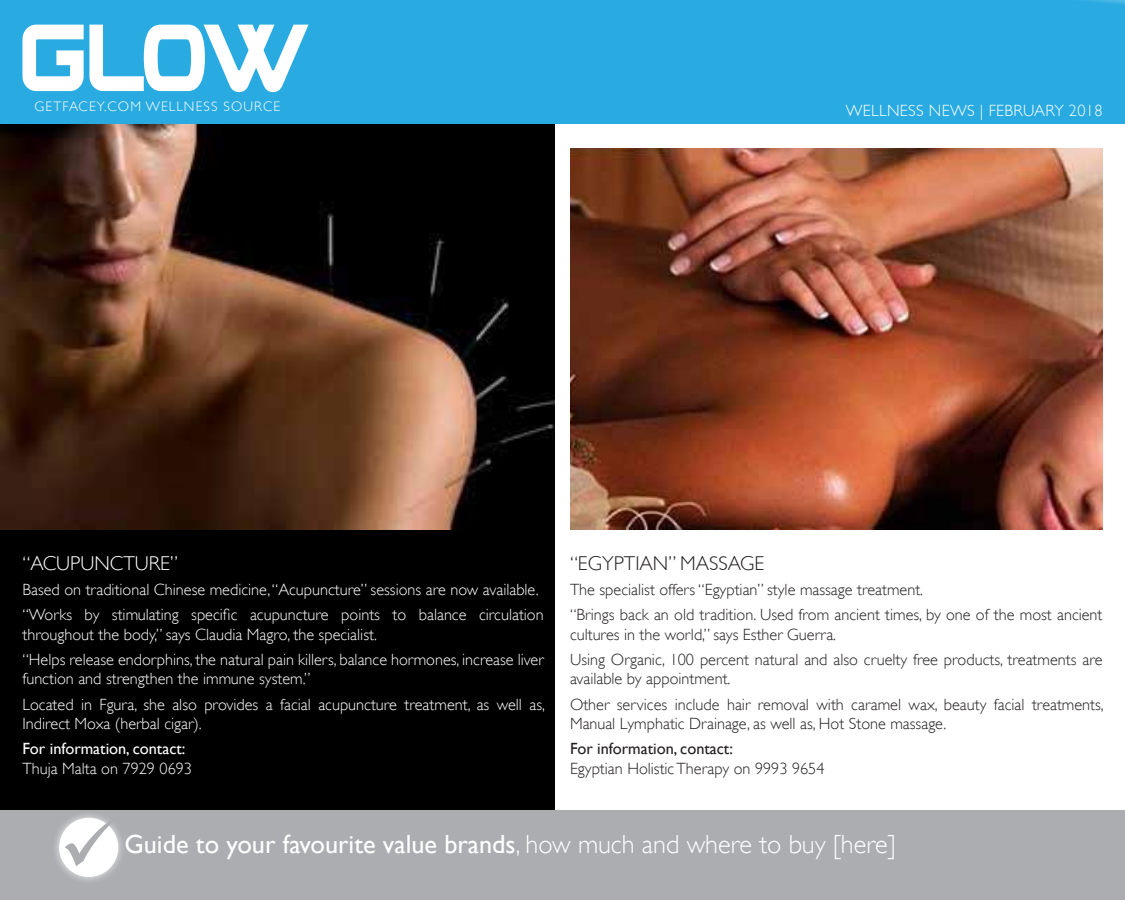
<style>
.page{position:relative;width:1125px;height:900px;background:#fff}
.page>*{position:absolute;margin:0;border:0;box-sizing:border-box;transform-origin:0 0}
.t1{font:26.25px "Gill Sans";color:#fff}
.t2{font:300 20px "Gill Sans";color:#231f20}
.t3{font:300 20px "Gill Sans";color:#fff}
.t4{font:300 16.25px/25.1px "Gill Sans";color:#fff}
.t5{font:300 16.25px/25.1px "Gill Sans";color:#231f20}
.t6{font:300 16.25px "Gill Sans";letter-spacing:.02em;color:#fff}
.t7{font:16.25px "Gill Sans";color:#fff}
.t8{font:16.25px "Gill Sans";color:#231f20}
.t9{font:300 13.75px "Gill Sans";letter-spacing:.08em;color:#fff}
.s1{color:#abadb0}
.s2{font-weight:300}
</style>
<div class="page">
<div style="left:0;top:107px;width:555px;height:727px;background:#000"></div>
<img style="left:0;top:123px;width:555px;height:406px">
<div style="left:0;top:810px;width:1125px;height:90px;background:#abadb0"></div>
<div style="left:51px;top:810px;width:75px;height:75px;background:#fff;opacity:.75"></div>
<div style="left:59px;top:818px;width:59px;height:59px;background:#fff;border-radius:50%"></div>
<div style="left:0;top:0;width:1125px;height:123px;background:#29abe2"></div>
<svg style="left:23px;top:25px;width:286px;height:67px"></svg>
<img style="left:570px;top:149px;width:533px;height:380px">
<p class="t9" style="left:35px;top:98px;width:247px">GETFACEY.COM WELLNESS SOURCE</p>
<p class="t6" style="left:846px;top:101px;width:258px">WELLNESS NEWS | FEBRUARY 2018</p>
<p class="t3" style="left:22px;top:552px;width:157px">“ACUPUNCTURE”</p>
<p class="t4" style="left:22px;top:577px;width:523px">Based on traditional Chinese medicine, “Acupuncture” sessions are now available. “Works by stimulating specific acupuncture points to balance circulation</p>
<p class="t4" style="left:22px;top:622px;width:523px">throughout the body,” says Claudia Magro, the specialist.<br>“Helps release endorphins, the natural pain killers, balance hormones, increase liver</p>
<p class="t4" style="left:22px;top:666px;width:524px">function and strengthen the immune system.”<br>Located in Fgura, she also provides a facial acupuncture treatment, as well as,</p>
<p class="t4" style="left:22px;top:711px;width:181px">Indirect Moxa (herbal cigar).</p>
<p class="t7" style="left:22px;top:739px;width:164px">For information, contact:</p>
<p class="t4" style="left:22px;top:756px;width:171px">Thuja Malta on 7929 0693</p>
<p class="t2" style="left:570px;top:552px;width:196px">“EGYPTIAN” MASSAGE</p>
<p class="t5" style="left:570px;top:577px;width:534px">The specialist offers “Egyptian” style massage treatment.<br>“Brings back an old tradition. Used from ancient times, by one of the most ancient</p>
<p class="t5" style="left:570px;top:622px;width:534px">cultures in the world,” says Esther Guerra.<br>Using Organic, 100 percent natural and also cruelty free products, treatments are</p>
<p class="t5" style="left:570px;top:666px;width:535px">available by appointment.<br>Other services include hair removal with caramel wax, beauty facial treatments,</p>
<p class="t5" style="left:570px;top:711px;width:378px">Manual Lymphatic Drainage, as well as, Hot Stone massage.</p>
<p class="t8" style="left:570px;top:739px;width:164px">For information, contact:</p>
<p class="t5" style="left:570px;top:756px;width:256px">Egyptian Holistic Therapy on 9993 9654</p>
<h1 class="t1" style="left:59px;top:828px;width:838px"><span class="s1">✓</span> Guide to your favourite value brands<span class="s2">, how much and where to buy [here]</span></h1>
</div>
